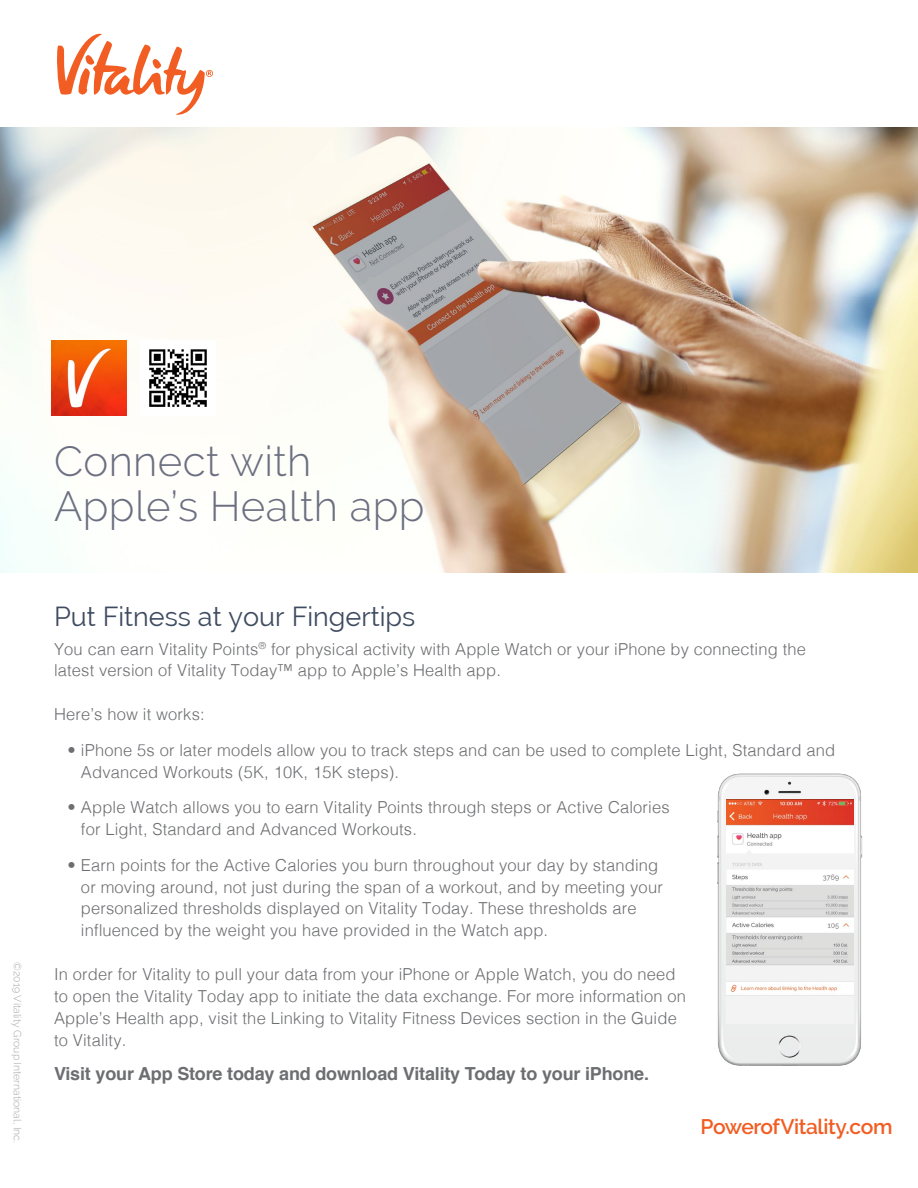
<style>
.page{position:relative;width:918px;height:1188px;background:#fff}
.page>*{position:absolute;margin:0;border:0;box-sizing:border-box;transform-origin:0 0}
.t1{font:300 42px/45px "Raleway";letter-spacing:.01em;color:#6c6f81}
.t2{font:27px "Raleway";color:#3f4b60}
.t3{font:600 21px "Raleway";letter-spacing:-.02em;color:#f15d22}
.t4{font:700 18px "Helvetica";letter-spacing:-.01em;color:#6d6e71}
.t5{font:300 16.5px/21.9px "Helvetica";letter-spacing:.01em;color:#6d6e71}
.t6{font:300 10.5px "Raleway";color:#a3a9ab}
</style>
<div class="page">
<svg style="left:57px;top:34px;width:156px;height:81px"></svg>
<img style="left:0;top:127px;width:918px;height:445px">
<img style="left:717px;top:773px;width:146px;height:293px">
<img style="left:726px;top:800px;width:128px;height:224px">
<img style="left:52px;top:340px;width:75px;height:76px">
<img style="left:141px;top:340px;width:75px;height:76px">
<p class="t6" style="left:24px;top:962px;width:182px;rotate:90deg">©2019 Vitality Group International, Inc.</p>
<h1 class="t1" style="left:54px;top:438px;width:372px">Connect with<br>Apple’s Health app</h1>
<h2 class="t2" style="left:54px;top:601px;width:363px">Put Fitness at your Fingertips</h2>
<p class="t5" style="left:54px;top:637px;width:754px">You can earn Vitality Points<sup>®</sup> for physical activity with Apple Watch or your iPhone by connecting the latest version of Vitality Today™ app to Apple’s Health app.</p>
<p class="t5" style="left:54px;top:702px;width:152px">Here’s how it works:</p>
<p class="t5" style="left:81px;top:738px;width:756px;text-indent:-13px">• iPhone 5s or later models allow you to track steps and can be used to complete Light, Standard and<br>Advanced Workouts (5K, 10K, 15K steps).</p>
<p class="t5" style="left:81px;top:795px;width:590px;text-indent:-13px">• Apple Watch allows you to earn Vitality Points through steps or Active Calories for Light, Standard and Advanced Workouts.</p>
<p class="t5" style="left:81px;top:853px;width:583px;text-indent:-13px">• Earn points for the Active Calories you burn throughout your day by standing or moving around, not just during the span of a workout, and by meeting your personalized thresholds displayed on Vitality Today. These thresholds are influenced by the weight you have provided in the Watch app.</p>
<p class="t5" style="left:54px;top:962px;width:633px">In order for Vitality to pull your data from your iPhone or Apple Watch, you do need to open the Vitality Today app to initiate the data exchange. For more information on Apple’s Health app, visit the Linking to Vitality Fitness Devices section in the Guide to Vitality.</p>
<p class="t4" style="left:54px;top:1059px;width:597px">Visit your App Store today and download Vitality Today to your iPhone.</p>
<p class="t3" style="left:701px;top:1115px;width:193px">PowerofVitality.com</p>
</div>
